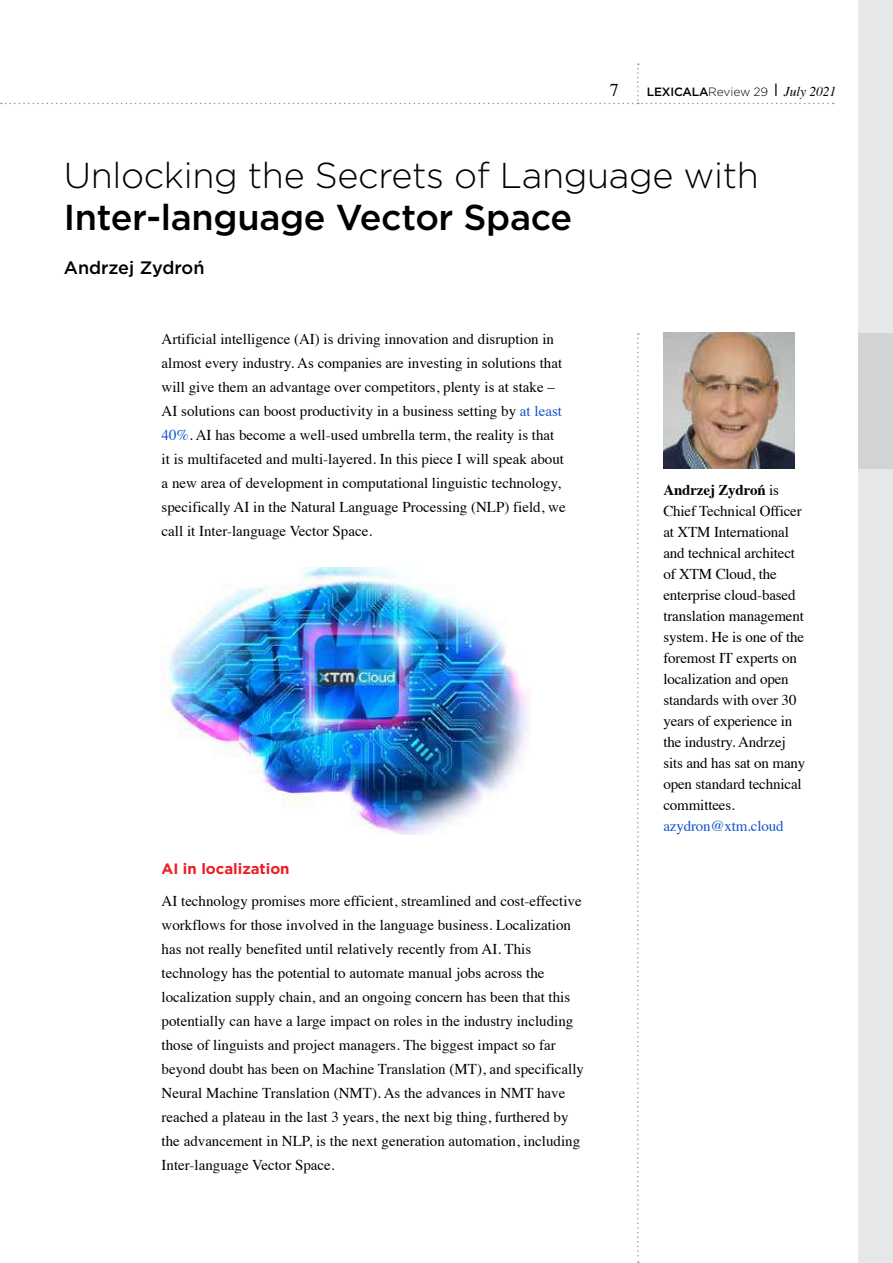
<style>
.page{position:relative;width:893px;height:1263px;background:#fff}
.page>*{position:absolute;margin:0;border:0;box-sizing:border-box;transform-origin:0 0}
.t1{font:300 36px "Gotham";letter-spacing:-.01em;color:#000}
.t2{font:500 36px "Gotham";letter-spacing:-.01em;color:#000}
.t3{font:500 18px "Gotham";color:#000}
.t4{font:18px "Times";color:#000}
.t5{font:15px/24px "Times";color:#000}
.t6{font:15px "Times";letter-spacing:-.01em;color:#15c}
.t7{font:700 15px "Gotham";color:#ed1d24}
.t8{font:500 12px "Gotham";letter-spacing:-.02em;color:#000}
.s1{font-weight:300}
.s2{font-family:"Times";font-weight:400;font-style:italic;font-size:13.5px}
.s3{color:#15c}
.s4{font-weight:700}
</style>
<div class="page">
<div style="left:859px;top:0;width:34px;height:1263px;background:#e6e7e8"></div>
<svg style="left:1px;top:63px;width:833px;height:41px"></svg>
<svg style="left:637px;top:333px;width:2px;height:930px"></svg>
<img style="left:162px;top:568px;width:367px;height:266px">
<div style="left:859px;top:333px;width:34px;height:136px;background:#d1d3d4"></div>
<img style="left:664px;top:333px;width:131px;height:135px">
<p class="t4" style="left:610px;top:73px;width:10px">7</p>
<p class="t8" style="left:647px;top:84px;width:191px">LEXICALA<span class="s1">Review 29</span> ❘ <span class="s2">July 2021</span></p>
<h1 class="t1" style="left:64px;top:152px;width:697px">Unlocking the Secrets of Language with</h1>
<h1 class="t2" style="left:64px;top:193px;width:510px">Inter-language Vector Space</h1>
<p class="t3" style="left:64px;top:256px;width:142px">Andrzej Zydroń</p>
<p class="t5" style="left:162px;top:325px;width:406px">Artificial intelligence (AI) is driving innovation and disruption in almost every industry. As companies are investing in solutions that will give them an advantage over competitors, plenty is at stake – AI solutions can boost productivity in a business setting by <span class="s3">at least 40%</span>. AI has become a well-used umbrella term, the reality is that it is multifaceted and multi-layered. In this piece I will speak about a new area of development in computational linguistic technology, specifically AI in the Natural Language Processing (NLP) field, we call it Inter-language Vector Space.</p>
<p class="t7" style="left:162px;top:858px;width:130px">AI in localization</p>
<p class="t5" style="left:162px;top:888px;width:424px">AI technology promises more efficient, streamlined and cost-effective workflows for those involved in the language business. Localization has not really benefited until relatively recently from AI. This technology has the potential to automate manual jobs across the localization supply chain, and an ongoing concern has been that this potentially can have a large impact on roles in the industry including those of linguists and project managers. The biggest impact so far beyond doubt has been on Machine Translation (MT), and specifically Neural Machine Translation (NMT). As the advances in NMT have reached a plateau in the last 3 years, the next big thing, furthered by the advancement in NLP, is the next generation automation, including Inter-language Vector Space.</p>
<p class="t5" style="left:663px;top:478px;width:143px;line-height:21px"><span class="s4">Andrzej Zydroń</span> is<br>Chief Technical Officer at XTM International and technical architect of XTM Cloud, the enterprise cloud-based translation management system. He is one of the foremost IT experts on localization and open standards with over 30 years of experience in the industry. Andrzej sits and has sat on many open standard technical committees.</p>
<p class="t6" style="left:663px;top:812px;width:122px">azydron@xtm.cloud</p>
</div>
